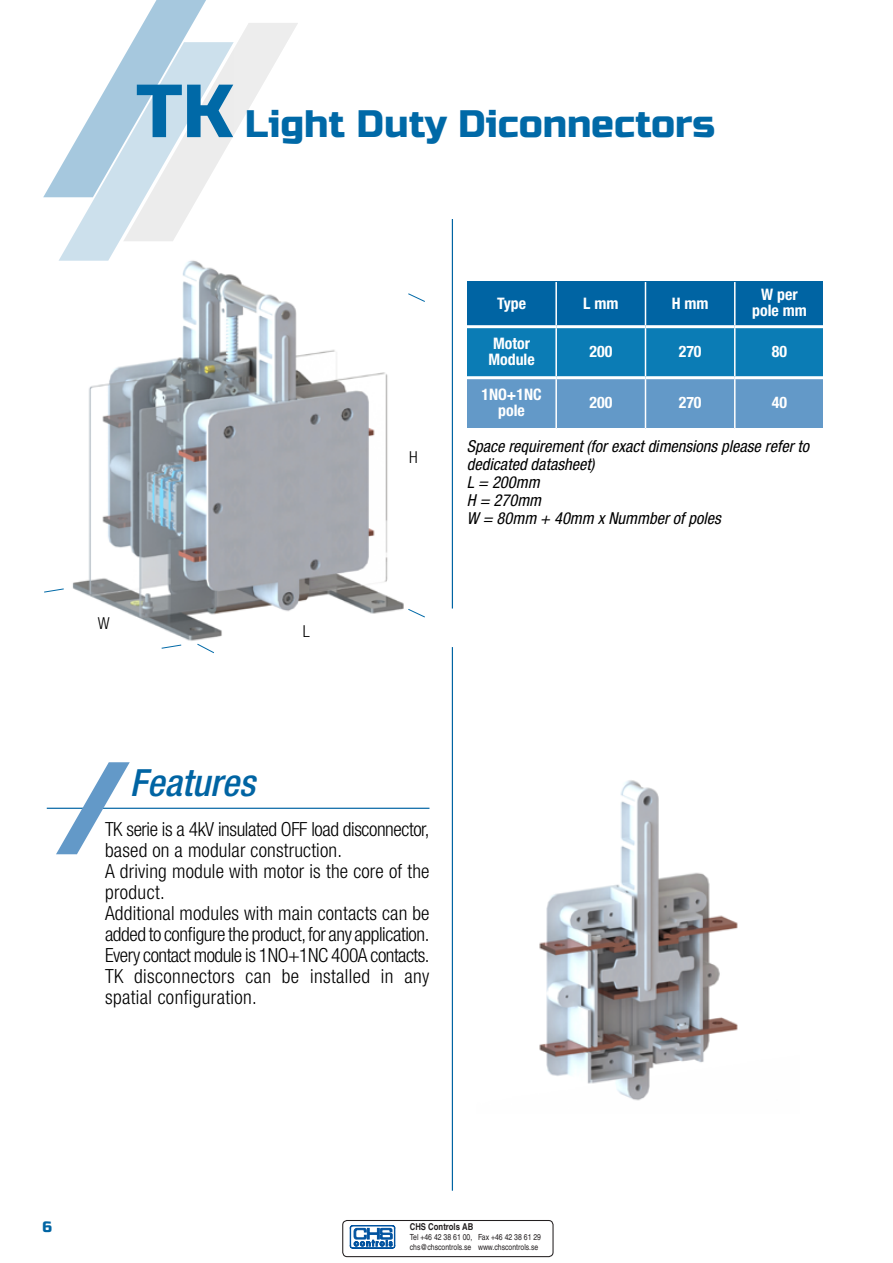
<style>
.page{position:relative;width:893px;height:1263px;background:#fff}
.page>*{position:absolute;margin:0;border:0;box-sizing:border-box;transform-origin:0 0}
.t1{font:38.25px "Russo One";color:#0069a7}
.t2{font:italic 500 condensed 37.5px "Helvetica Neue LT Pro";color:#0064a3}
.t3{font:300 condensed 19.5px/21px "Helvetica Neue LT Pro";letter-spacing:.01em;color:#000}
.t4{font:italic condensed 16.5px/18px "Helvetica Neue LT Pro";color:#000}
.t5{font:300 condensed 16.5px "Helvetica Neue LT Pro";color:#000}
.t6{font:700 condensed 15.9px/16.8px "Helvetica Neue LT Pro";color:#fff;text-align:center}
.t7{font:15px "Russo One";color:#0064a3}
.t8{font:700 condensed 9.45px "Helvetica";color:#231f20}
.t9{font:condensed 8.4px/10.1px "Helvetica";color:#231f20}
.s1{font-size:75px}
</style>
<div class="page">
<img style="left:539px;top:780px;width:199px;height:321px">
<img style="left:72px;top:261px;width:332px;height:380px">
<div style="left:467px;top:281px;width:356px;height:49px;background:#0064a3"></div>
<div style="left:467px;top:326px;width:356px;height:52px;background:#0b7cb5"></div>
<div style="left:467px;top:377px;width:356px;height:52px;background:#6399c8"></div>
<svg style="left:43px;top:0;width:255px;height:261px"></svg>
<hr style="left:47px;top:808px;width:382px;height:1px;background:#0064a3">
<svg style="left:56px;top:762px;width:74px;height:92px"></svg>
<hr style="left:452px;top:219px;width:1px;height:389px;background:#0064a3">
<hr style="left:452px;top:647px;width:1px;height:544px;background:#0064a3">
<hr style="left:555px;top:282px;width:2px;height:43px;background:#fff">
<hr style="left:555px;top:328px;width:2px;height:48px;background:#fff">
<hr style="left:555px;top:379px;width:2px;height:49px;background:#fff">
<hr style="left:645px;top:282px;width:1px;height:43px;background:#fff">
<hr style="left:734px;top:282px;width:1px;height:43px;background:#fff">
<hr style="left:645px;top:328px;width:1px;height:48px;background:#fff">
<hr style="left:734px;top:328px;width:1px;height:48px;background:#fff">
<hr style="left:645px;top:379px;width:1px;height:49px;background:#fff">
<hr style="left:734px;top:379px;width:1px;height:49px;background:#fff">
<hr style="left:467px;top:325px;width:89px;height:3px;background:#fff">
<hr style="left:556px;top:325px;width:89px;height:3px;background:#fff">
<hr style="left:645px;top:325px;width:90px;height:3px;background:#fff">
<hr style="left:735px;top:325px;width:89px;height:3px;background:#fff">
<hr style="left:467px;top:376px;width:89px;height:3px;background:#fff">
<hr style="left:556px;top:376px;width:89px;height:3px;background:#fff">
<hr style="left:645px;top:376px;width:90px;height:3px;background:#fff">
<hr style="left:735px;top:376px;width:89px;height:3px;background:#fff">
<hr style="left:467px;top:428px;width:89px;height:1px;background:#fff">
<hr style="left:556px;top:428px;width:89px;height:1px;background:#fff">
<hr style="left:645px;top:428px;width:90px;height:1px;background:#fff">
<hr style="left:735px;top:428px;width:89px;height:1px;background:#fff">
<svg style="left:44px;top:588px;width:20px;height:5px"></svg>
<svg style="left:161px;top:644px;width:21px;height:5px"></svg>
<svg style="left:197px;top:643px;width:17px;height:11px"></svg>
<svg style="left:408px;top:609px;width:17px;height:9px"></svg>
<svg style="left:408px;top:293px;width:17px;height:9px"></svg>
<svg style="left:342px;top:1220px;width:212px;height:36px"></svg>
<h1 class="t1" style="left:136px;top:102px;width:580px"><span class="s1">TK</span> Light Duty Diconnectors</h1>
<p class="t6" style="left:497px;top:295px;width:31px">Type</p>
<p class="t6" style="left:583px;top:295px;width:37px">L mm</p>
<p class="t6" style="left:672px;top:295px;width:38px">H mm</p>
<p class="t6" style="left:752px;top:286px;width:56px;line-height:15.8px">W per pole mm</p>
<p class="t6" style="left:488px;top:334px;width:48px;text-align:left">Motor<br>Module</p>
<p class="t6" style="left:589px;top:343px;width:24px">200</p>
<p class="t6" style="left:679px;top:343px;width:24px">270</p>
<p class="t6" style="left:772px;top:343px;width:17px">80</p>
<p class="t6" style="left:481px;top:385px;width:62px">1NO+1NC pole</p>
<p class="t6" style="left:589px;top:394px;width:24px">200</p>
<p class="t6" style="left:679px;top:394px;width:24px">270</p>
<p class="t6" style="left:772px;top:394px;width:17px">40</p>
<p class="t5" style="left:98px;top:614px;width:13px">W</p>
<p class="t5" style="left:303px;top:622px;width:9px">L</p>
<p class="t5" style="left:409px;top:448px;width:10px">H</p>
<p class="t4" style="left:467px;top:438px;width:344px">Space requirement (for exact dimensions please refer to dedicated datasheet)<br>L = 200mm<br>H = 270mm<br>W = 80mm + 40mm x Nummber of poles</p>
<h2 class="t2" style="left:130px;top:760px;width:127px">Features</h2>
<p class="t3" style="left:105px;top:818px;width:326px">TK serie is a 4kV insulated OFF load disconnector, based on a modular construction.<br>A driving module with motor is the core of the product.<br>Additional modules with main contacts can be added to configure the product, for any application.<br>Every contact module is 1NO+1NC 400A contacts.<br>TK disconnectors can be installed in any spatial configuration.</p>
<p class="t7" style="left:43px;top:1218px;width:11px">6</p>
<p class="t8" style="left:410px;top:1221px;width:65px">CHS Controls AB</p>
<p class="t9" style="left:410px;top:1232px;width:133px">Tel +46 42 38 61 00, Fax +46 42 38 61 29 chs@chscontrols.se www.chscontrols.se</p>
</div>
